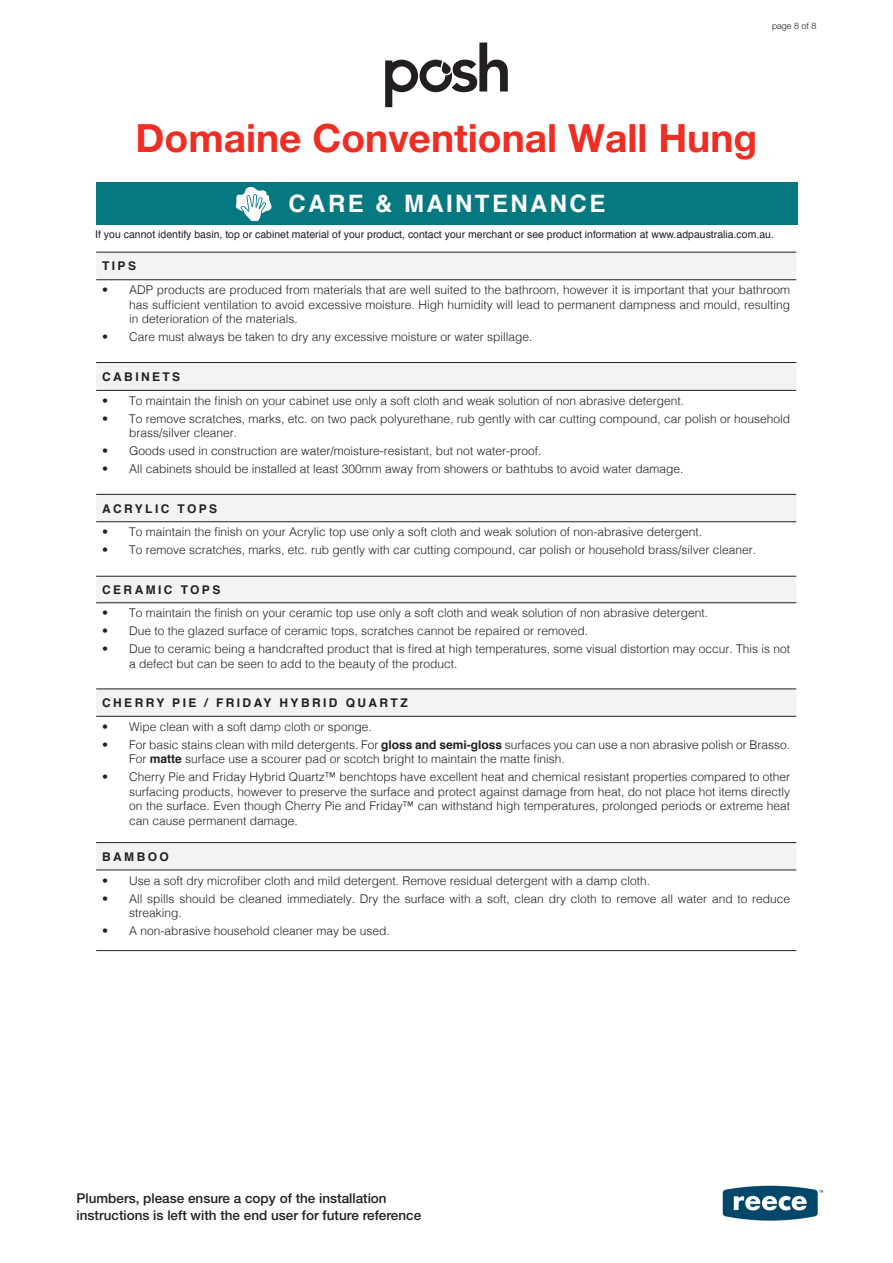
<style>
.page{position:relative;width:893px;height:1263px;background:#fff}
.page>*{position:absolute;margin:0;border:0;box-sizing:border-box;transform-origin:0 0}
.L1_Sub_Main_Head{font:700 39px "Helvetica Neue LT Pro";color:#ee2e22}
.t1{font:700 24px "Helvetica";letter-spacing:.1em;color:#fff}
.t2{font:500 13.5px/16.5px "Helvetica Neue LT Pro";color:#231f20}
.t3{font:300 12px/14.4px "Helvetica";color:#231f20}
.t4{font:700 12px "Helvetica";letter-spacing:.2em;color:#231f20}
.t5{font:10.5px "Helvetica";color:#231f20}
.t6{font:300 9px "Helvetica Neue LT Pro";color:#231f20}
.s1{font-weight:700}
</style>
<div class="page">
<svg style="left:385px;top:43px;width:123px;height:64px"></svg>
<div style="left:96px;top:182px;width:702px;height:42px;background:#06787f"></div>
<svg style="left:96px;top:253px;width:700px;height:617px"></svg>
<hr style="left:96px;top:252px;width:700px;height:1px;background:#231f20">
<hr style="left:96px;top:279px;width:700px;height:1px;background:#231f20">
<hr style="left:96px;top:362px;width:700px;height:1px;background:#231f20">
<hr style="left:96px;top:390px;width:700px;height:1px;background:#231f20">
<hr style="left:96px;top:494px;width:700px;height:1px;background:#231f20">
<hr style="left:96px;top:521px;width:700px;height:1px;background:#231f20">
<hr style="left:96px;top:576px;width:700px;height:1px;background:#231f20">
<hr style="left:96px;top:602px;width:700px;height:1px;background:#231f20">
<hr style="left:96px;top:689px;width:700px;height:1px;background:#231f20">
<hr style="left:96px;top:716px;width:700px;height:1px;background:#231f20">
<hr style="left:96px;top:842px;width:700px;height:1px;background:#231f20">
<hr style="left:96px;top:870px;width:700px;height:1px;background:#231f20">
<hr style="left:96px;top:950px;width:700px;height:1px;background:#231f20">
<svg style="left:236px;top:187px;width:35px;height:34px"></svg>
<img style="left:722px;top:1185px;width:102px;height:36px">
<p class="t6" style="left:762px;top:20px;width:56px">page 21 of 21</p>
<p class="t6" style="left:772px;top:20px;width:46px">page 8 of 8</p>
<p class="L1_Sub_Main_Head" style="left:136px;top:114px;width:623px">Domaine Conventional Wall Hung</p>
<p class="t1" style="left:289px;top:184px;width:318px">CARE &amp; MAINTENANCE</p>
<p class="t5" style="left:95px;top:226px;width:680px">If you cannot identify basin, top or cabinet material of your product, contact your merchant or see product information at www.adpaustralia.com.au.</p>
<p class="t4" style="left:102px;top:257px;width:35px">TIPS</p>
<p class="t3" style="left:129px;top:282px;width:663px;text-align:justify;text-indent:-27px">• ADP products are produced from materials that are well suited to the bathroom, however it is important that your bathroom has sufficient ventilation to avoid excessive moisture. High humidity will lead to permanent dampness and mould, resulting in deterioration of the materials.</p>
<p class="t3" style="left:102px;top:329px;width:432px">• Care must always be taken to dry any excessive moisture or water spillage.</p>
<p class="t4" style="left:102px;top:367px;width:80px">CABINETS</p>
<p class="t3" style="left:102px;top:393px;width:583px">• To maintain the finish on your cabinet use only a soft cloth and weak solution of non abrasive detergent.</p>
<p class="t3" style="left:129px;top:411px;width:663px;text-indent:-27px">• To remove scratches, marks, etc. on two pack polyurethane, rub gently with car cutting compound, car polish or household brass/silver cleaner.</p>
<p class="t3" style="left:102px;top:443px;width:441px">• Goods used in construction are water/moisture-resistant, but not water-proof.</p>
<p class="t3" style="left:102px;top:461px;width:583px">• All cabinets should be installed at least 300mm away from showers or bathtubs to avoid water damage.</p>
<p class="t4" style="left:102px;top:499px;width:117px">ACRYLIC TOPS</p>
<p class="t3" style="left:102px;top:524px;width:601px">• To maintain the finish on your Acrylic top use only a soft cloth and weak solution of non-abrasive detergent.</p>
<p class="t3" style="left:102px;top:542px;width:655px">• To remove scratches, marks, etc. rub gently with car cutting compound, car polish or household brass/silver cleaner.</p>
<p class="t4" style="left:102px;top:580px;width:120px">CERAMIC TOPS</p>
<p class="t3" style="left:102px;top:605px;width:607px">• To maintain the finish on your ceramic top use only a soft cloth and weak solution of non abrasive detergent.</p>
<p class="t3" style="left:102px;top:623px;width:487px">• Due to the glazed surface of ceramic tops, scratches cannot be repaired or removed.</p>
<p class="t3" style="left:129px;top:641px;width:663px;text-indent:-27px">• Due to ceramic being a handcrafted product that is fired at high temperatures, some visual distortion may occur. This is not a defect but can be seen to add to the beauty of the product.</p>
<p class="t4" style="left:102px;top:693px;width:307px">CHERRY PIE / FRIDAY HYBRID QUARTZ</p>
<p class="t3" style="left:102px;top:719px;width:271px">• Wipe clean with a soft damp cloth or sponge.</p>
<p class="t3" style="left:129px;top:737px;width:663px;text-indent:-27px">• For basic stains clean with mild detergents. For <span class="s1">gloss and semi-gloss</span> surfaces you can use a non abrasive polish or Brasso.<br>For <span class="s1">matte</span> surface use a scourer pad or scotch bright to maintain the matte finish.</p>
<p class="t3" style="left:129px;top:769px;width:663px;text-align:justify;text-indent:-27px">• Cherry Pie and Friday Hybrid Quartz™ benchtops have excellent heat and chemical resistant properties compared to other surfacing products, however to preserve the surface and protect against damage from heat, do not place hot items directly on the surface. Even though Cherry Pie and Friday™ can withstand high temperatures, prolonged periods or extreme heat can cause permanent damage.</p>
<p class="t4" style="left:102px;top:847px;width:68px">BAMBOO</p>
<p class="t3" style="left:102px;top:872px;width:549px">• Use a soft dry microfiber cloth and mild detergent. Remove residual detergent with a damp cloth.</p>
<p class="t3" style="left:129px;top:890px;width:663px;text-indent:-27px">• All spills should be cleaned immediately. Dry the surface with a soft, clean dry cloth to remove all water and to reduce streaking.</p>
<p class="t3" style="left:102px;top:923px;width:289px">• A non-abrasive household cleaner may be used.</p>
<p class="t2" style="left:77px;top:1190px;width:346px">Plumbers, please ensure a copy of the installation instructions is left with the end user for future reference</p>
</div>
